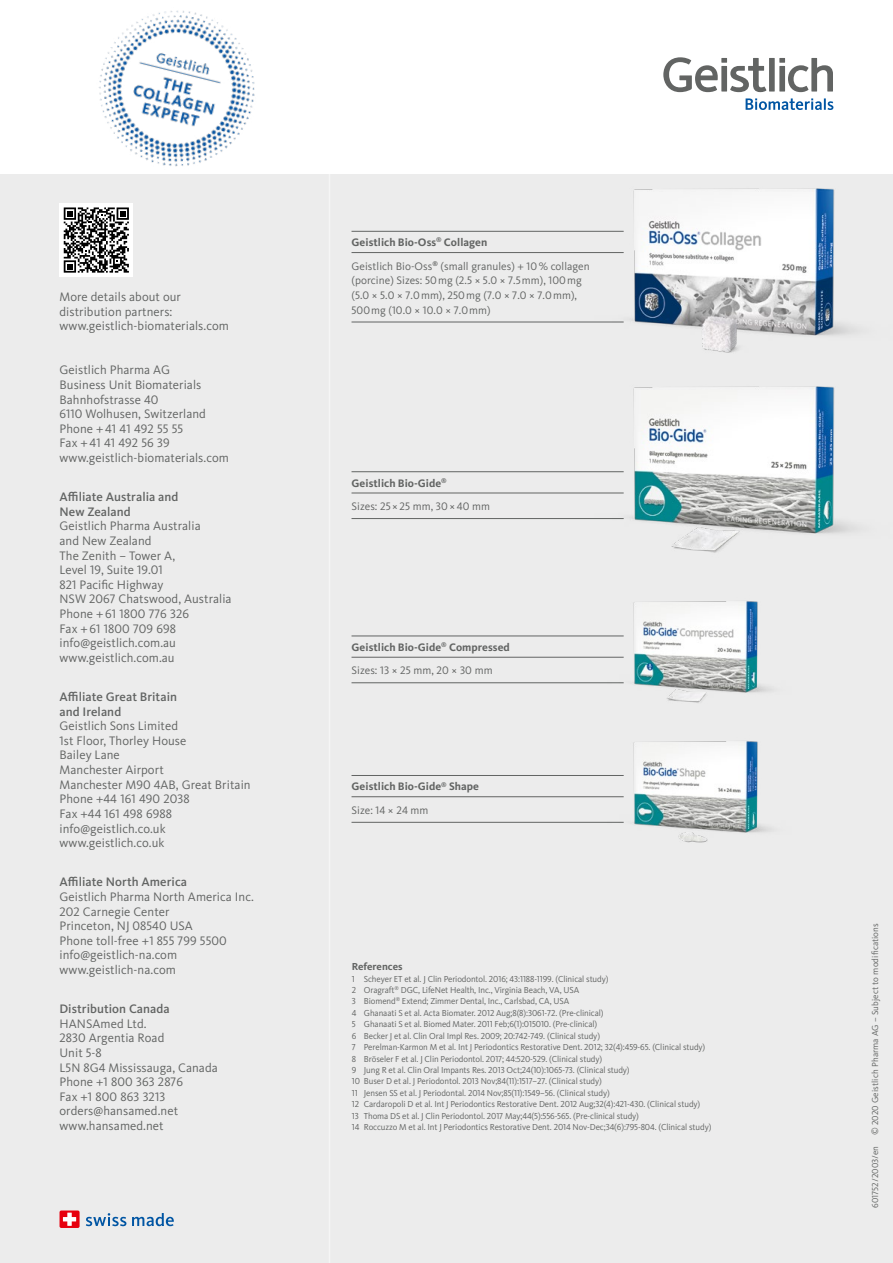
<style>
.page{position:relative;width:893px;height:1263px;background:#fff}
.page>*{position:absolute;margin:0;border:0;box-sizing:border-box;transform-origin:0 0}
.t1{font:12.75px/14.5px "Kievit Pro";letter-spacing:.005em;color:#626463}
.t2{font:500 12.75px/14.5px "Kievit Pro";letter-spacing:.005em;color:#626463}
.t3{font:11.25px/23.4px "Kievit Pro";letter-spacing:.005em;color:#626463}
.t4{font:700 11.25px/23.4px "Kievit Pro";letter-spacing:.005em;color:#626463}
.t5{font:700 10.5px "Kievit OT";color:#626463}
.t6{font:9px/11.4px "Kievit OT";letter-spacing:-.01em;color:#626463}
.t7{font:9px "Kievit Pro";letter-spacing:.01em;color:#626463}
.s1{font-weight:700}
.s2{font-weight:400}
</style>
<div class="page">
<svg style="left:663px;top:57px;width:170px;height:15px"></svg>
<div style="left:0;top:175px;width:893px;height:1088px;background:#ececec"></div>
<svg style="left:86px;top:1213px;width:40px;height:13px"></svg>
<svg style="left:132px;top:1213px;width:42px;height:13px"></svg>
<div style="left:60px;top:1210px;width:20px;height:18px;background:#e7000e;border-radius:2px"></div>
<svg style="left:63px;top:1212px;width:13px;height:14px"></svg>
<div style="left:60px;top:203px;width:73px;height:74px;background:#fff"></div>
<svg style="left:64px;top:207px;width:65px;height:66px"></svg>
<hr style="left:329px;top:165px;width:1px;height:1098px;background:#fff">
<hr style="left:351px;top:682px;width:273px;height:1px;background:#626463">
<hr style="left:351px;top:635px;width:273px;height:1px;background:#626463">
<hr style="left:351px;top:657px;width:273px;height:1px;background:#626463">
<hr style="left:351px;top:822px;width:273px;height:1px;background:#626463">
<hr style="left:351px;top:775px;width:273px;height:1px;background:#626463">
<hr style="left:351px;top:796px;width:273px;height:1px;background:#626463">
<img style="left:73px;top:10px;width:206px;height:165px">
<hr style="left:351px;top:518px;width:273px;height:1px;background:#626463">
<hr style="left:351px;top:471px;width:273px;height:1px;background:#626463">
<hr style="left:351px;top:492px;width:273px;height:1px;background:#626463">
<img style="left:569px;top:404px;width:288px;height:130px">
<hr style="left:351px;top:322px;width:273px;height:1px;background:#626463">
<hr style="left:351px;top:231px;width:273px;height:1px;background:#626463">
<hr style="left:351px;top:252px;width:273px;height:1px;background:#626463">
<img style="left:569px;top:72px;width:324px;height:332px">
<img style="left:594px;top:530px;width:205px;height:140px">
<img style="left:594px;top:670px;width:178px;height:173px">
<h1 class="t1" style="left:60px;top:289px;width:171px">More details about our distribution partners: www.geistlich-biomaterials.com</h1>
<h1 class="t1" style="left:60px;top:363px;width:171px">Geistlich Pharma AG<br>Business Unit Biomaterials<br>Bahnhofstrasse 40<br>6110 Wolhusen, Switzerland<br>Phone +41 41 492 55 55<br>Fax +41 41 492 56 39 www.geistlich-biomaterials.com</h1>
<h1 class="t2" style="left:60px;top:489px;width:120px">Affiliate Australia and<br>New Zealand</h1>
<h1 class="t1" style="left:60px;top:519px;width:174px">Geistlich Pharma Australia<br>and New Zealand<br>The Zenith – Tower A,<br>Level 19, Suite 19.01<br>821 Pacific Highway<br>NSW 2067 Chatswood, Australia<br>Phone +61 1800 776 326<br>Fax +61 1800 709 698 info@geistlich.com.au www.geistlich.com.au</h1>
<h1 class="t2" style="left:60px;top:689px;width:119px">Affiliate Great Britain and Ireland</h1>
<h1 class="t1" style="left:60px;top:718px;width:193px">Geistlich Sons Limited<br>1st Floor, Thorley House<br>Bailey Lane<br>Manchester Airport<br>Manchester M90 4AB, Great Britain<br>Phone +44 161 490 2038<br>Fax +44 161 498 6988 info@geistlich.co.uk www.geistlich.co.uk</h1>
<h1 class="t2" style="left:60px;top:874px;width:129px">Affiliate North America</h1>
<h1 class="t1" style="left:60px;top:889px;width:196px">Geistlich Pharma North America Inc.<br>202 Carnegie Center<br>Princeton, NJ 08540 USA<br>Phone toll-free +1 855 799 5500 info@geistlich-na.com www.geistlich-na.com</h1>
<h1 class="t2" style="left:60px;top:1001px;width:112px">Distribution Canada</h1>
<h1 class="t1" style="left:60px;top:1016px;width:160px">HANSAmed Ltd.<br>2830 Argentia Road<br>Unit 5-8<br>L5N 8G4 Mississauga, Canada<br>Phone +1 800 363 2876<br>Fax +1 800 863 3213 orders@hansamed.net www.hansamed.net</h1>
<p class="t3" style="left:351px;top:231px;width:240px"><span class="s1">Geistlich Bio-Oss</span><sup>®</sup> <span class="s1">Collagen<br></span>Geistlich Bio-Oss<sup>®</sup> (small granules) + 10% collagen</p>
<p class="t3" style="left:351px;top:273px;width:232px;line-height:14.7px">(porcine) Sizes: 50mg (2.5 × 5.0 × 7.5mm), 100mg (5.0 × 5.0 × 7.0mm), 250mg (7.0 × 7.0 × 7.0mm),<br>500mg (10.0 × 10.0 × 7.0mm)</p>
<p class="t3" style="left:351px;top:471px;width:140px"><span class="s1">Geistlich Bio-Gide</span><sup>®<br></sup>Sizes: 25× 25 mm, 30× 40 mm</p>
<p class="t4" style="left:351px;top:635px;width:160px">Geistlich Bio-Gide<sup>®</sup> Compressed<br><span class="s2">Sizes: 13 × 25 mm, 20 × 30 mm</span></p>
<p class="t4" style="left:351px;top:775px;width:129px">Geistlich Bio-Gide<sup>®</sup> Shape<br><span class="s2">Size: 14 × 24 mm</span></p>
<p class="t5" style="left:352px;top:960px;width:52px">References</p>
<p class="t6" style="left:352px;top:973px;width:361px">1 Scheyer ET et al. J Clin Periodontol. 2016; 43:1188-1199. (Clinical study)<br>2 Oragraft<sup>®</sup> DGC, LifeNet Health, Inc., Virginia Beach, VA, USA<br>3 Biomend<sup>®</sup> Extend; Zimmer Dental, Inc., Carlsbad, CA, USA<br>4 Ghanaati S et al. Acta Biomater. 2012 Aug;8(8):3061-72. (Pre-clinical)<br>5 Ghanaati S et al. Biomed Mater. 2011 Feb;6(1):015010. (Pre-clinical)<br>6 Becker J et al. Clin Oral Impl Res. 2009; 20:742-749. (Clinical study)<br>7 Perelman-Karmon M et al. Int J Periodontics Restorative Dent. 2012; 32(4):459-65. (Clinical study)<br>8 Bröseler F et al. J Clin Periodontol. 2017; 44:520-529. (Clinical study)<br>9 Jung R et al. Clin Oral Impants Res. 2013 Oct;24(10):1065-73. (Clinical study)<br>10 Buser D et al. J Periodontol. 2013 Nov;84(11):1517–27. (Clinical study)<br>11 Jensen SS et al. J Periodontal. 2014 Nov;85(11):1549–56. (Clinical study)<br>12 Cardaropoli D et al. Int J Periodontics Restorative Dent. 2012 Aug;32(4):421-430. (Clinical study)<br>13 Thoma DS et al. J Clin Periodontol. 2017 May;44(5):556-565. (Pre-clinical study)<br>14 Roccuzzo M et al. Int J Periodontics Restorative Dent. 2014 Nov-Dec;34(6):795-804. (Clinical study)</p>
<p class="t7" style="left:869px;top:1208px;width:286px;rotate:-90deg">601752/2003/en © 2020 Geistlich Pharma AG – Subject to modifications</p>
</div>
